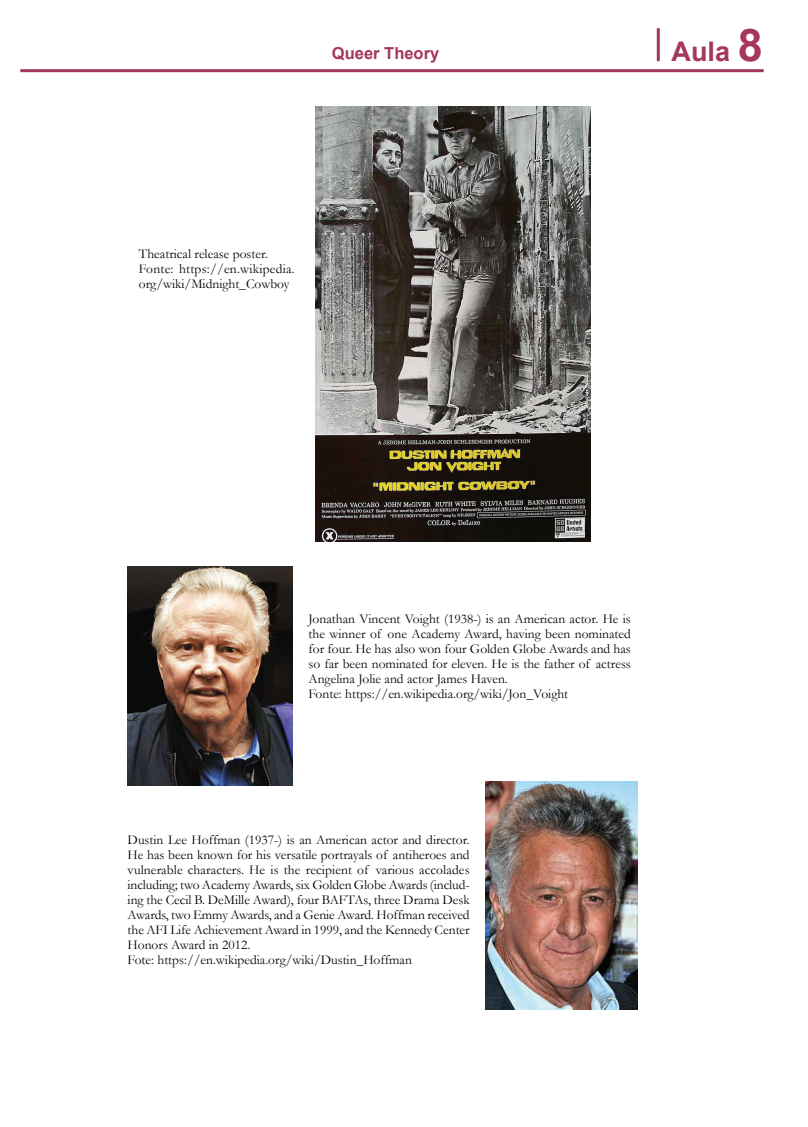
<style>
.page{position:relative;width:808px;height:1127px;background:#fff}
.page>*{position:absolute;margin:0;border:0;box-sizing:border-box;transform-origin:0 0}
.t1{font:700 27px "Arial";color:#a5365d}
.t2{font:700 16.5px "Arial";color:#a5365d}
.t3{font:13.5px/15px "Garamond";color:#040503}
.s1{font-size:45px}
</style>
<div class="page">
<hr style="left:657px;top:28px;width:3px;height:33px;background:#a5365d">
<hr style="left:20px;top:69px;width:744px;height:3px;background:#a5365d">
<img style="left:316px;top:106px;width:275px;height:436px">
<img style="left:128px;top:566px;width:165px;height:219px">
<img style="left:485px;top:781px;width:153px;height:228px">
<p class="t2" style="left:332px;top:41px;width:109px">Queer Theory</p>
<p class="t3" style="left:139px;top:246px;width:157px">Theatrical release poster.<br>Fonte: https://en.wikipedia. org/wiki/Midnight_Cowboy</p>
<h1 class="t1" style="left:671px;top:32px;width:93px">Aula <span class="s1">8</span></h1>
<p class="t3" style="left:309px;top:611px;width:324px">Jonathan Vincent Voight (1938-) is an American actor. He is the winner of one Academy Award, having been nominated for four. He has also won four Golden Globe Awards and has so far been nominated for eleven. He is the father of actress Angelina Jolie and actor James Haven.<br>Fonte: https://en.wikipedia.org/wiki/Jon_Voight</p>
<p class="t3" style="left:128px;top:832px;width:344px">Dustin Lee Hoffman (1937-) is an American actor and director.<br>He has been known for his versatile portrayals of antiheroes and vulnerable characters. He is the recipient of various accolades including; two Academy Awards, six Golden Globe Awards (includ&shy;ing the Cecil B. DeMille Award), four BAFTAs, three Drama Desk Awards, two Emmy Awards, and a Genie Award. Hoffman received the AFI Life Achievement Award in 1999, and the Kennedy Center Honors Award in 2012.<br>Fote: https://en.wikipedia.org/wiki/Dustin_Hoffman</p>
</div>
